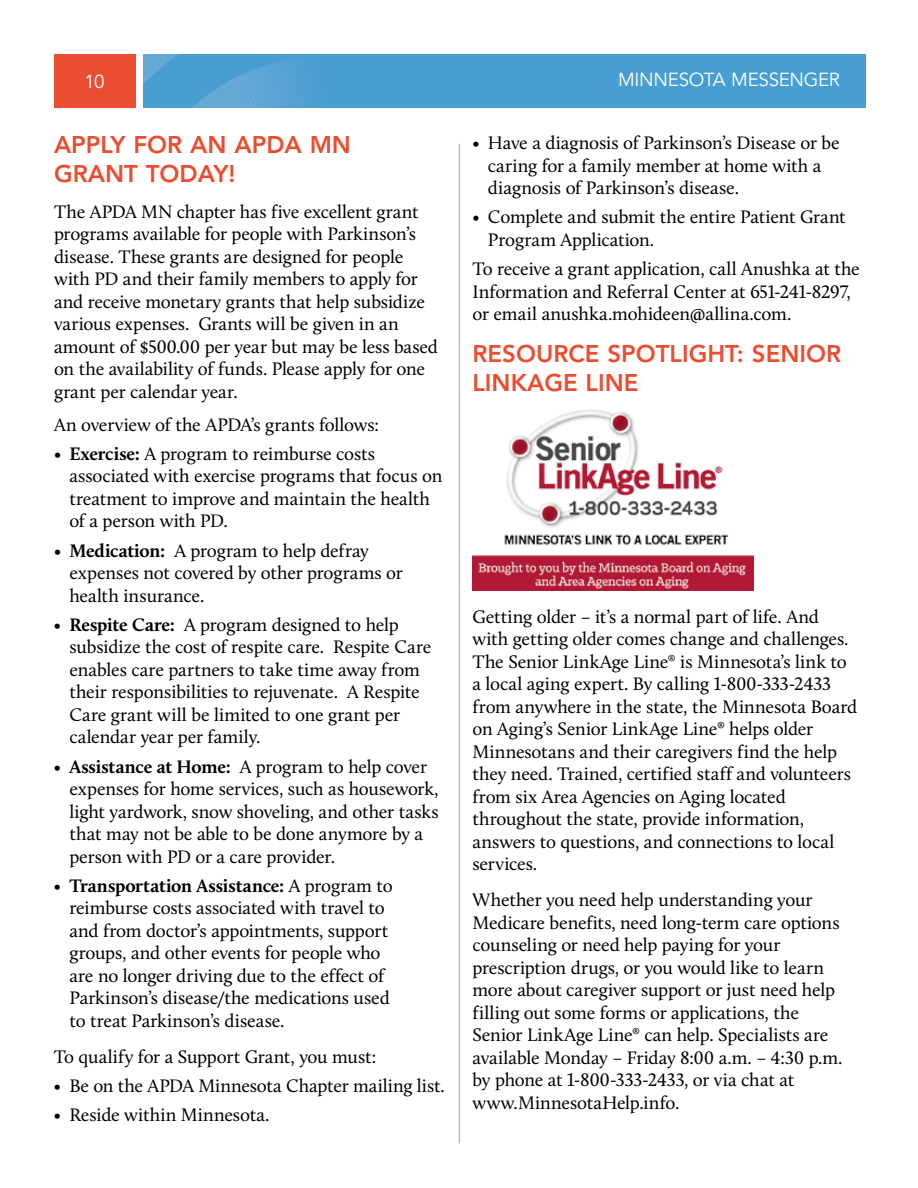
<style>
.page{position:relative;width:918px;height:1188px;background:#fff}
.page>*{position:absolute;margin:0;border:0;box-sizing:border-box;transform-origin:0 0}
.t1{font:800 24px/28.8px "Avenir LT Std";color:#eb4d30}
.t2{font:18.75px/22.5px "Calluna";letter-spacing:-.01em;color:#000}
.t3{font:18.75px "Avenir LT Std";letter-spacing:-.015em;color:#fff}
.s1{font-weight:700}
</style>
<div class="page">
<div style="left:54px;top:54px;width:82px;height:54px;background:#eb4d30"></div>
<div style="left:143px;top:54px;width:722px;height:54px;background:#489ed2"></div>
<svg style="left:143px;top:54px;width:160px;height:54px"></svg>
<hr style="left:459px;top:144px;width:1px;height:999px;background:#a2a9b5">
<img style="left:472px;top:409px;width:281px;height:181px">
<p class="t3" style="left:85px;top:71px;width:21px">10</p>
<p class="t3" style="left:618px;top:69px;width:223px">MINNESOTA MESSENGER</p>
<p class="t1" style="left:54px;top:130px;width:299px">APPLY FOR AN APDA MN<br>GRANT TODAY!</p>
<p class="t2" style="left:54px;top:200px;width:386px">The APDA MN chapter has five excellent grant programs available for people with Parkinson’s disease. These grants are designed for people with PD and their family members to apply for and receive monetary grants that help subsidize various expenses. Grants will be given in an amount of $500.00 per year but may be less based on the availability of funds. Please apply for one grant per calendar year.</p>
<p class="t2" style="left:54px;top:413px;width:327px">An overview of the APDA’s grants follows:</p>
<p class="t2" style="left:69px;top:442px;width:375px;text-indent:-15px">• <span class="s1">Exercise:</span> A program to reimburse costs associated with exercise programs that focus on treatment to improve and maintain the health of a person with PD.</p>
<p class="t2" style="left:69px;top:539px;width:335px;text-indent:-15px">• <span class="s1">Medication:</span> A program to help defray expenses not covered by other programs or health insurance.</p>
<p class="t2" style="left:69px;top:613px;width:364px;text-indent:-15px">• <span class="s1">Respite Care:</span> A program designed to help subsidize the cost of respite care. Respite Care enables care partners to take time away from their responsibilities to rejuvenate. A Respite Care grant will be limited to one grant per calendar year per family.</p>
<p class="t2" style="left:69px;top:755px;width:371px;text-indent:-15px">• <span class="s1">Assistance at Home:</span> A program to help cover expenses for home services, such as housework, light yardwork, snow shoveling, and other tasks that may not be able to be done anymore by a person with PD or a care provider.</p>
<p class="t2" style="left:69px;top:874px;width:325px;text-indent:-15px">• <span class="s1">Transportation Assistance:</span> A program to reimburse costs associated with travel to and from doctor’s appointments, support groups, and other events for people who are no longer driving due to the effect of Parkinson’s disease/the medications used to treat Parkinson’s disease.</p>
<p class="t2" style="left:54px;top:1045px;width:324px">To qualify for a Support Grant, you must:</p>
<p class="t2" style="left:54px;top:1074px;width:393px">• Be on the APDA Minnesota Chapter mailing list.</p>
<p class="t2" style="left:54px;top:1104px;width:217px">• Reside within Minnesota.</p>
<p class="t2" style="left:488px;top:131px;width:354px;text-indent:-15px">• Have a diagnosis of Parkinson’s Disease or be caring for a family member at home with a diagnosis of Parkinson’s disease.</p>
<p class="t2" style="left:488px;top:206px;width:359px;text-indent:-15px">• Complete and submit the entire Patient Grant<br>Program Application.</p>
<p class="t2" style="left:472px;top:257px;width:389px">To receive a grant application, call Anushka at the<br>Information and Referral Center at 651-241-8297, or email anushka.mohideen@allina.com.</p>
<p class="t1" style="left:472px;top:340px;width:370px">RESOURCE SPOTLIGHT: SENIOR<br>LINKAGE LINE</p>
<p class="t2" style="left:472px;top:605px;width:386px">Getting older – it’s a normal part of life. And with getting older comes change and challenges.<br>The Senior LinkAge Line® is Minnesota’s link to a local aging expert. By calling 1-800-333-2433 from anywhere in the state, the Minnesota Board on Aging’s Senior LinkAge Line® helps older Minnesotans and their caregivers find the help they need. Trained, certified staff and volunteers from six Area Agencies on Aging located throughout the state, provide information, answers to questions, and connections to local services.</p>
<p class="t2" style="left:472px;top:889px;width:372px">Whether you need help understanding your Medicare benefits, need long-term care options counseling or need help paying for your prescription drugs, or you would like to learn more about caregiver support or just need help filling out some forms or applications, the Senior LinkAge Line® can help. Specialists are available Monday – Friday 8:00 a.m. – 4:30 p.m. by phone at 1-800-333-2433, or via chat at www.MinnesotaHelp.info.</p>
</div>
